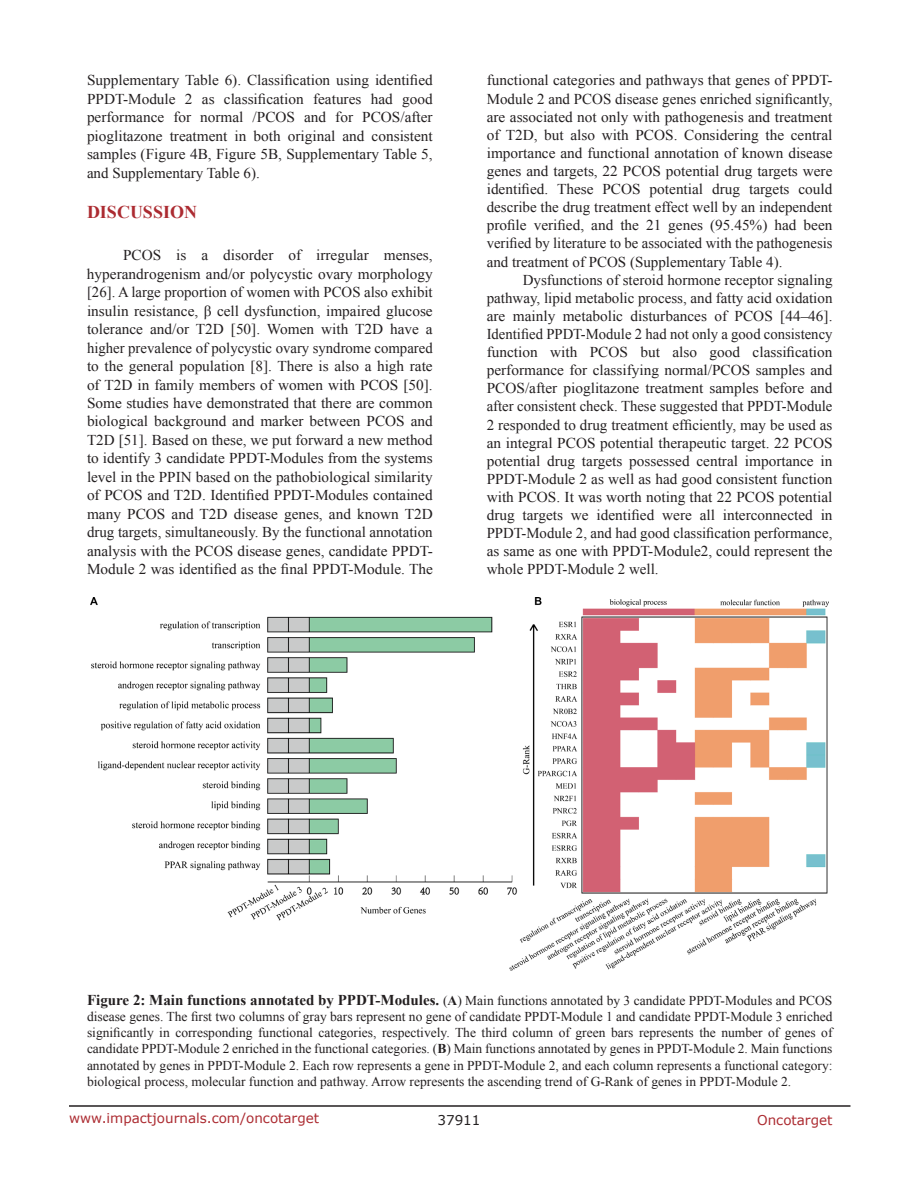
<style>
.page{position:relative;width:918px;height:1188px;background:#fff}
.page>*{position:absolute;margin:0;border:0;box-sizing:border-box;transform-origin:0 0}
.t1{font:700 18px "Times New Roman";color:#ac2b31}
.t2{font:15px/18.1px "Times New Roman";color:#231f20;text-align:justify}
.t3{font:13.5px/16.2px "Times New Roman";color:#231f20;text-align:justify}
.t4{font:13.5px "Verdana";color:#ac2b31}
.t5{font:13.5px "Verdana";color:#231f20}
.s1{font-weight:700;font-size:15px}
.s2{font-weight:700}
</style>
<div class="page">
<hr style="left:69px;top:1105px;width:781px;height:2px;background:#231f20">
<img style="left:91px;top:597px;width:738px;height:373px">
<p class="t2" style="left:87px;top:71px;width:347px">Supplementary Table 6). Classification using identified PPDT-Module 2 as classification features had good performance for normal /PCOS and for PCOS/after pioglitazone treatment in both original and consistent samples (Figure 4B, Figure 5B, Supplementary Table 5, and Supplementary Table 6).</p>
<p class="t1" style="left:87px;top:199px;width:32px">DISCUSS</p>
<p class="t1" style="left:163px;top:199px;width:21px">ION</p>
<p class="t2" style="left:87px;top:246px;width:347px;text-indent:36px">PCOS is a disorder of irregular menses, hyperandrogenism and/or polycystic ovary morphology [26]. A large proportion of women with PCOS also exhibit insulin resistance, β cell dysfunction, impaired glucose tolerance and/or T2D [50]. Women with T2D have a higher prevalence of polycystic ovary syndrome compared to the general population [8]. There is also a high rate of T2D in family members of women with PCOS [50].<br>Some studies have demonstrated that there are common biological background and marker between PCOS and T2D [51]. Based on these, we put forward a new method to identify 3 candidate PPDT-Modules from the systems level in the PPIN based on the pathobiological similarity of PCOS and T2D. Identified PPDT-Modules contained many PCOS and T2D disease genes, and known T2D drug targets, simultaneously. By the functional annotation analysis with the PCOS disease genes, candidate PPDT-Module 2 was identified as the final PPDT-Module. The</p>
<p class="t2" style="left:487px;top:71px;width:347px">functional categories and pathways that genes of PPDT-Module 2 and PCOS disease genes enriched significantly, are associated not only with pathogenesis and treatment of T2D, but also with PCOS. Considering the central importance and functional annotation of known disease genes and targets, 22 PCOS potential drug targets were identified. These PCOS potential drug targets could describe the drug treatment effect well by an independent profile verified, and the 21 genes (95.45%) had been verified by literature to be associated with the pathogenesis and treatment of PCOS (Supplementary Table 4).</p>
<p class="t2" style="left:487px;top:270px;width:347px;text-indent:36px">Dysfunctions of steroid hormone receptor signaling pathway, lipid metabolic process, and fatty acid oxidation are mainly metabolic disturbances of PCOS [44–46].<br>Identified PPDT-Module 2 had not only a good consistency function with PCOS but also good classification performance for classifying normal/PCOS samples and PCOS/after pioglitazone treatment samples before and after consistent check. These suggested that PPDT-Module 2 responded to drug treatment efficiently, may be used as an integral PCOS potential therapeutic target. 22 PCOS potential drug targets possessed central importance in PPDT-Module 2 as well as had good consistent function with PCOS. It was worth noting that 22 PCOS potential drug targets we identified were all interconnected in PPDT-Module 2, and had good classification performance, as same as one with PPDT-Module2, could represent the whole PPDT-Module 2 well.</p>
<p class="t3" style="left:87px;top:992px;width:747px"><span class="s1">Figure 2: Main functions annotated by PPDT-Modules.</span> (<span class="s2">A</span>) Main functions annotated by 3 candidate PPDT-Modules and PCOS disease genes. The first two columns of gray bars represent no gene of candidate PPDT-Module 1 and candidate PPDT-Module 3 enriched significantly in corresponding functional categories, respectively. The third column of green bars represents the number of genes of candidate PPDT-Module 2 enriched in the functional categories. (<span class="s2">B</span>) Main functions annotated by genes in PPDT-Module 2. Main functions annotated by genes in PPDT-Module 2. Each row represents a gene in PPDT-Module 2, and each column represents a functional category: biological process, molecular function and pathway. Arrow represents the ascending trend of G-Rank of genes in PPDT-Module 2.</p>
<p class="t4" style="left:69px;top:1109px;width:252px">www.impactjournals.com/oncotarget</p>
<p class="t5" style="left:438px;top:1111px;width:44px">37911</p>
<p class="t4" style="left:757px;top:1111px;width:77px">Oncotarget</p>
</div>
